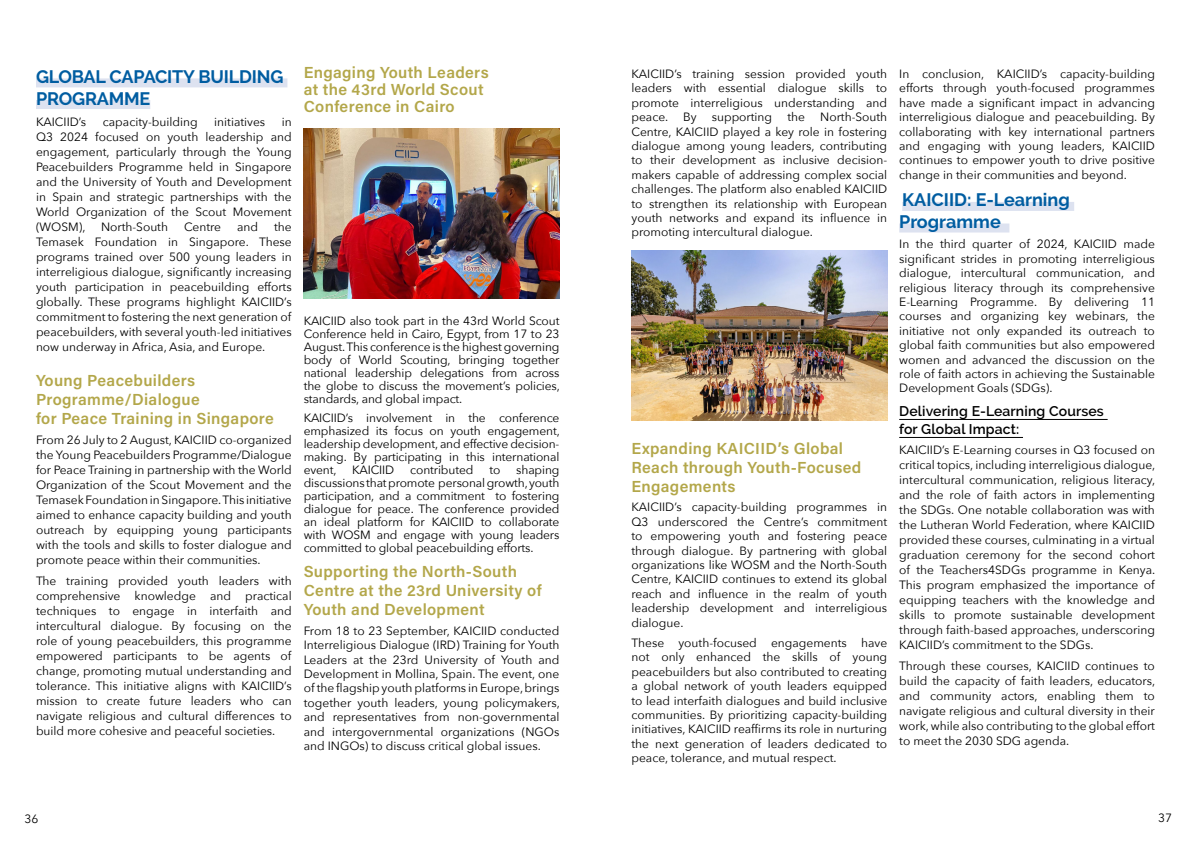
<style>
.page{position:relative;width:1191px;height:842px;background:#fff}
.page>*{position:absolute;margin:0;border:0;box-sizing:border-box;transform-origin:0 0}
.Heading_2{font:700 18px/21.6px "Raleway";letter-spacing:-.01em;color:#005da1}
.Heading_3{font:16px/19.2px "Acumin Variable Concept";letter-spacing:.02em;color:#b3a74a}
.Event_title{font:600 14px/18px "Raleway";letter-spacing:.01em;color:#000}
.Body{font:12px/14.4px "Avenir Next";color:#000;text-align:justify}
</style>
<div class="page">
<div style="left:36px;top:78px;width:251px;height:9px;background:#dde2f0"></div>
<div style="left:36px;top:100px;width:114px;height:9px;background:#dde2f0"></div>
<img style="left:304px;top:129px;width:255px;height:170px">
<div style="left:902px;top:202px;width:172px;height:9px;background:#dde2f0"></div>
<div style="left:899px;top:224px;width:110px;height:9px;background:#dde2f0"></div>
<hr style="left:899px;top:419px;width:208px;height:1px;background:#000">
<hr style="left:899px;top:437px;width:124px;height:1px;background:#000">
<img style="left:631px;top:251px;width:256px;height:169px">
<p class="Heading_2" style="left:36px;top:66px;width:249px">GLOBAL CAPACITY BUILDING<br>PROGRAMME</p>
<p class="Body" style="left:36px;top:114px;width:52px">KAICIID’s</p>
<p class="Body" style="left:103px;top:114px;width:96px">capacity-building</p>
<p class="Body" style="left:214px;top:114px;width:52px">initiatives</p>
<p class="Body" style="left:36px;top:113px;width:257px;line-height:15px;text-indent:246px">in Q3 2024 focused on youth leadership and engagement, particularly through the Young Peacebuilders Programme held in Singapore and the University of Youth and Development in Spain and strategic partnerships with the World Organization of the Scout Movement (WOSM),</p>
<p class="Body" style="left:36px;top:218px;width:257px;line-height:15px;text-indent:238px">the Temasek Foundation in Singapore. These programs trained over 500 young leaders in interreligious dialogue, significantly increasing youth participation in peacebuilding efforts globally. These programs highlight KAICIID’s commitment to fostering the next generation of peacebuilders, with several youth-led initiatives now underway in Africa, Asia, and Europe.</p>
<p class="Heading_3" style="left:36px;top:370px;width:239px">Young Peacebuilders<br>Programme/Dialogue<br>for Peace Training in Singapore</p>
<p class="Body" style="left:36px;top:431px;width:257px;line-height:15px">From 26 July to 2 August, KAICIID co-organized the Young Peacebuilders Programme/Dialogue for Peace Training in partnership with the World Organization of the Scout Movement and the Temasek Foundation in Singapore. This initiative aimed to enhance capacity building and youth outreach by equipping young participants with the tools and skills to foster dialogue and promote peace within their communities.</p>
<p class="Body" style="left:36px;top:572px;width:257px;line-height:15px">The training provided youth leaders with comprehensive knowledge and practical techniques to engage in interfaith and intercultural dialogue. By focusing on the role of young peacebuilders, this programme empowered participants to be agents of change, promoting mutual understanding and tolerance. This initiative aligns with KAICIID’s mission to create future leaders who can navigate religious and cultural differences to build more cohesive and peaceful societies.</p>
<p class="Body" style="left:101px;top:219px;width:69px">North-South</p>
<p class="Body" style="left:184px;top:219px;width:39px">Centre</p>
<p class="Body" style="left:237px;top:219px;width:23px">and</p>
<p class="Heading_3" style="left:304px;top:63px;width:186px;line-height:17px">Engaging Youth Leaders at the 43rd World Scout<br>Conference in Cairo</p>
<p class="Body" style="left:304px;top:314px;width:257px;line-height:13px">KAICIID also took part in the 43rd World Scout Conference held in Cairo, Egypt, from 17 to 23<br>August. This conference is the highest governing body of World Scouting, bringing together national leadership delegations from across the globe to discuss the movement’s policies, standards, and global impact.</p>
<p class="Body" style="left:304px;top:411px;width:258px;line-height:13px">KAICIID’s involvement in the conference emphasized its focus on youth engagement, leadership development, and effective decision&shy;making. By participating in this international event,</p>
<p class="Body" style="left:304px;top:463px;width:257px;line-height:13px;text-indent:212px">shaping discussions that promote personal growth, youth participation, and a commitment to fostering dialogue for peace. The conference provided an ideal platform for KAICIID to collaborate with WOSM and engage with young leaders committed to global peacebuilding efforts.</p>
<p class="Heading_3" style="left:304px;top:561px;width:239px">Supporting the North-South<br>Centre at the 23rd University of<br>Youth and Development</p>
<p class="Body" style="left:304px;top:623px;width:257px">From 18 to 23 September, KAICIID conducted Interreligious Dialogue (IRD) Training for Youth Leaders at the 23rd University of Youth and Development in Mollina, Spain. The event, one of the flagship youth platforms in Europe, brings together youth leaders, young policymakers, and representatives from non-governmental and intergovernmental organizations (NGOs and INGOs) to discuss critical global issues.</p>
<p class="Body" style="left:352px;top:462px;width:44px">KAICIID</p>
<p class="Body" style="left:410px;top:462px;width:65px">contributed</p>
<p class="Body" style="left:489px;top:462px;width:13px">to</p>
<p class="Body" style="left:631px;top:66px;width:257px">KAICIID’s training session provided youth leaders with essential dialogue skills to promote interreligious understanding and peace. By</p>
<p class="Body" style="left:631px;top:109px;width:257px;text-indent:189px">North-South Centre, KAICIID played a key role in fostering dialogue among young leaders, contributing to their development as inclusive decision&shy;makers capable of addressing complex social challenges. The platform also enabled KAICIID to strengthen its relationship with European youth networks and expand its influence in promoting intercultural dialogue.</p>
<p class="Body" style="left:712px;top:109px;width:62px">supporting</p>
<p class="Body" style="left:787px;top:109px;width:19px">the</p>
<p class="Heading_3" style="left:631px;top:438px;width:231px">Expanding KAICIID’s Global<br>Reach through Youth-Focused<br>Engagements</p>
<p class="Body" style="left:631px;top:500px;width:257px">KAICIID’s capacity-building programmes in Q3 underscored the Centre’s commitment to empowering youth and fostering peace through dialogue. By partnering with global organizations like WOSM and the North-South Centre, KAICIID continues to extend its global reach and influence in the realm of youth leadership development and interreligious dialogue.</p>
<p class="Body" style="left:631px;top:635px;width:257px">These youth-focused engagements have not only enhanced the skills of young peacebuilders but also contributed to creating a global network of youth leaders equipped to lead interfaith dialogues and build inclusive communities. By prioritizing capacity-building initiatives, KAICIID reaffirms its role in nurturing the next generation of leaders dedicated to peace, tolerance, and mutual respect.</p>
<p class="Body" style="left:899px;top:66px;width:257px">In conclusion, KAICIID’s capacity-building efforts through youth-focused programmes have made a significant impact in advancing interreligious dialogue and peacebuilding. By collaborating with key international partners and engaging with young leaders, KAICIID continues to empower youth to drive positive change in their communities and beyond.</p>
<p class="Heading_2" style="left:899px;top:189px;width:172px">KAICIID: E-Learning<br>Programme</p>
<p class="Body" style="left:899px;top:237px;width:257px">In the third quarter of 2024, KAICIID made significant strides in promoting interreligious dialogue, intercultural communication, and religious literacy through its comprehensive E-Learning Programme. By delivering 11 courses and organizing key webinars, the initiative not only expanded its outreach to global faith communities but also empowered women and advanced the discussion on the role of faith actors in achieving the Sustainable Development Goals (SDGs).</p>
<p class="Event_title" style="left:899px;top:403px;width:206px">Delivering E-Learning Courses for Global Impact:</p>
<p class="Body" style="left:899px;top:442px;width:257px;line-height:15px">KAICIID’s E-Learning courses in Q3 focused on critical topics, including interreligious dialogue, intercultural communication, religious literacy, and the role of faith actors in implementing the SDGs. One notable collaboration was with the Lutheran World Federation, where KAICIID provided these courses, culminating in a virtual graduation ceremony for the second cohort of the Teachers4SDGs programme in Kenya.<br>This program emphasized the importance of equipping teachers with the knowledge and skills to promote sustainable development through faith-based approaches, underscoring KAICIID’s commitment to the SDGs.</p>
<p class="Body" style="left:899px;top:658px;width:257px;line-height:15px">Through these courses, KAICIID continues to build the capacity of faith leaders, educators, and community actors, enabling them to navigate religious and cultural diversity in their work, while also contributing to the global effort to meet the 2030 SDG agenda.</p>
<p class="Body" style="left:24px;top:811px;width:15px">36</p>
<p class="Body" style="left:1158px;top:810px;width:15px">37</p>
</div>
